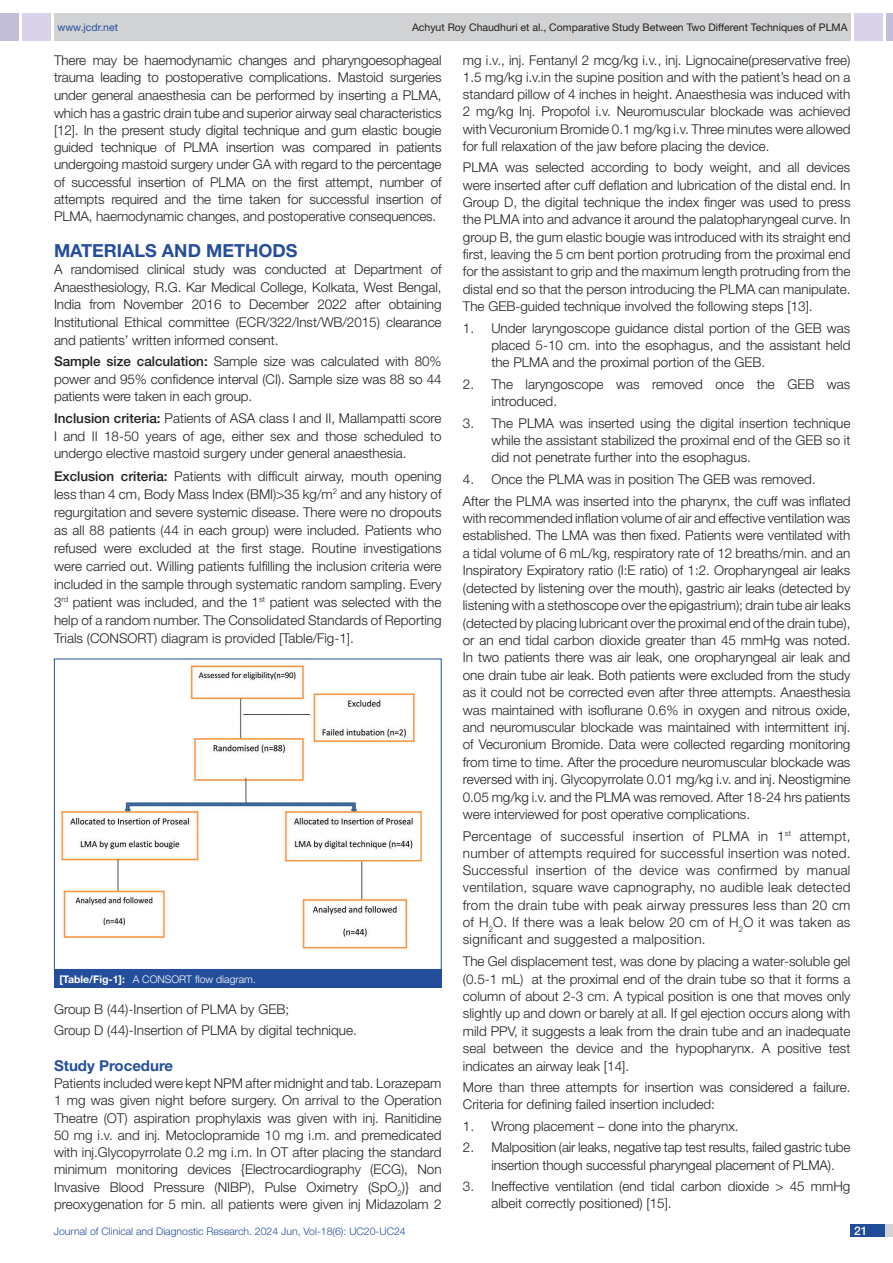
<style>
.page{position:relative;width:893px;height:1263px;background:#fff}
.page>*{position:absolute;margin:0;border:0;box-sizing:border-box;transform-origin:0 0}
.Heading{font:700 18px "Helvetica Neue";color:#244e9b}
.HEAD_2{font:700 15px "Helvetica Neue";color:#244e9b}
.Body_text{font:300 13.5px/17.4px "Helvetica Neue";color:#231f20;text-align:justify}
.NO_TAB{font:300 13.5px/17.2px "Helvetica Neue";color:#231f20}
.t1{font:500 12px "Helvetica Neue";color:#fff}
.t2{font:10.5px "Helvetica Neue";color:#231f20}
.t3{font:300 10.5px "Helvetica Neue";color:#244e9b}
.TABLE_FIG{font:300 10.5px "Helvetica Neue";color:#fff}
.t4{font:10.5px "Helvetica Neue";color:#244e9b}
.s1{font-weight:500}
.s2{font-weight:700}
</style>
<div class="page">
<div style="left:54px;top:13px;width:796px;height:28px;background:#d1d2d4"></div>
<div style="left:0;top:13px;width:19px;height:28px;background:#c2bed7"></div>
<div style="left:22px;top:13px;width:29px;height:28px;background:#d9d2e8"></div>
<div style="left:886px;top:13px;width:7px;height:28px;background:#c2bed7"></div>
<div style="left:854px;top:13px;width:29px;height:28px;background:#d9d2e8"></div>
<div style="left:850px;top:1224px;width:43px;height:13px;background:#d1d2d4"></div>
<div style="left:850px;top:1224px;width:35px;height:13px;background:#214c99"></div>
<img style="left:60px;top:665px;width:364px;height:284px">
<div style="left:54px;top:969px;width:388px;height:19px;background:#244e9b"></div>
<p class="t4" style="left:57px;top:21px;width:62px">www.jcdr.net</p>
<p class="t2" style="left:412px;top:21px;width:437px">Achyut Roy Chaudhuri et al., Comparative Study Between Two Different Techniques of PLMA</p>
<p class="Body_text" style="left:54px;top:51px;width:389px">There may be haemodynamic changes and pharyngoesophageal trauma leading to postoperative complications. Mastoid surgeries under general anaesthesia can be performed by inserting a PLMA, which has a gastric drain tube and superior airway seal characteristics [12]. In the present study digital technique and gum elastic bougie guided technique of PLMA insertion was compared in patients undergoing mastoid surgery under GA with regard to the percentage of successful insertion of PLMA on the first attempt, number of attempts required and the time taken for successful insertion of PLMA, haemodynamic changes, and postoperative consequences.</p>
<p class="Heading" style="left:54px;top:239px;width:245px">MATERIALS AND METHODS</p>
<p class="Body_text" style="left:54px;top:260px;width:389px">A randomised clinical study was conducted at Department of Anaesthesiology, R.G. Kar Medical College, Kolkata, West Bengal, India from November 2016 to December 2022 after obtaining Institutional Ethical committee (ECR/322/Inst/WB/2015) clearance and patients’ written informed consent.</p>
<p class="Body_text" style="left:54px;top:352px;width:389px"><span class="s1">Sample size calculation:</span> Sample size was calculated with 80% power and 95% confidence interval (CI). Sample size was 88 so 44 patients were taken in each group.</p>
<p class="Body_text" style="left:54px;top:409px;width:389px"><span class="s1">Inclusion criteria:</span> Patients of ASA class I and II, Mallampatti score I and II 18-50 years of age, either sex and those scheduled to undergo elective mastoid surgery under general anaesthesia.</p>
<p class="Body_text" style="left:54px;top:466px;width:389px;line-height:18px"><span class="s1">Exclusion criteria:</span> Patients with difficult airway, mouth opening less than 4 cm, Body Mass Index (BMI)&gt;35 kg/m<sup>2</sup> and any history of regurgitation and severe systemic disease. There were no dropouts as all 88 patients (44 in each group) were included. Patients who refused were excluded at the first stage. Routine investigations were carried out. Willing patients fulfilling the inclusion criteria were included in the sample through systematic random sampling. Every 3<sup>rd</sup> patient was included, and the 1<sup>st</sup> patient was selected with the help of a random number. The Consolidated Standards of Reporting Trials (CONSORT) diagram is provided [Table/Fig-1].</p>
<p class="TABLE_FIG" style="left:59px;top:973px;width:198px"><span class="s2">[Table/Fig-1]:</span> A CONSORT flow diagram.</p>
<p class="Body_text" style="left:54px;top:1000px;width:237px">Group B (44)-Insertion of PLMA by GEB;</p>
<p class="Body_text" style="left:54px;top:1021px;width:304px">Group D (44)-Insertion of PLMA by digital technique.</p>
<p class="HEAD_2" style="left:54px;top:1056px;width:121px">Study Procedure</p>
<p class="Body_text" style="left:54px;top:1074px;width:389px">Patients included were kept NPM after midnight and tab. Lorazepam 1 mg was given night before surgery. On arrival to the Operation Theatre (OT) aspiration prophylaxis was given with inj. Ranitidine 50 mg i.v. and inj. Metoclopramide 10 mg i.m. and premedicated with inj.Glycopyrrolate 0.2 mg i.m. In OT after placing the standard minimum monitoring devices {Electrocardiography (ECG), Non Invasive Blood Pressure (NIBP), Pulse Oximetry (SpO<sub>2</sub>)} and preoxygenation for 5 min. all patients were given inj Midazolam 2</p>
<p class="Body_text" style="left:463px;top:51px;width:389px">mg i.v., inj. Fentanyl 2 mcg/kg i.v., inj. Lignocaine(preservative free)<br>1.5 mg/kg i.v.in the supine position and with the patient’s head on a standard pillow of 4 inches in height. Anaesthesia was induced with 2 mg/kg Inj. Propofol i.v. Neuromuscular blockade was achieved with Vecuronium Bromide 0.1 mg/kg i.v. Three minutes were allowed for full relaxation of the jaw before placing the device.</p>
<p class="Body_text" style="left:463px;top:159px;width:389px">PLMA was selected according to body weight, and all devices were inserted after cuff deflation and lubrication of the distal end. In Group D, the digital technique the index finger was used to press the PLMA into and advance it around the palatopharyngeal curve. In group B, the gum elastic bougie was introduced with its straight end first, leaving the 5 cm bent portion protruding from the proximal end for the assistant to grip and the maximum length protruding from the distal end so that the person introducing the PLMA can manipulate.<br>The GEB-guided technique involved the following steps [13].</p>
<p class="NO_TAB" style="left:491px;top:319px;width:361px;text-align:justify;text-indent:-29px">1. Under laryngoscope guidance distal portion of the GEB was placed 5-10 cm. into the esophagus, and the assistant held the PLMA and the proximal portion of the GEB.</p>
<p class="NO_TAB" style="left:491px;top:375px;width:361px;text-indent:-29px">2. The laryngoscope was removed once the GEB was introduced.</p>
<p class="NO_TAB" style="left:491px;top:414px;width:361px;text-align:justify;text-indent:-29px">3. The PLMA was inserted using the digital insertion technique while the assistant stabilized the proximal end of the GEB so it did not penetrate further into the esophagus.</p>
<p class="NO_TAB" style="left:463px;top:470px;width:354px">4. Once the PLMA was in position The GEB was removed.</p>
<p class="Body_text" style="left:463px;top:492px;width:389px">After the PLMA was inserted into the pharynx, the cuff was inflated with recommended inflation volume of air and effective ventilation was established. The LMA was then fixed. Patients were ventilated with a tidal volume of 6 mL/kg, respiratory rate of 12 breaths/min. and an Inspiratory Expiratory ratio (I:E ratio) of 1:2. Oropharyngeal air leaks (detected by listening over the mouth), gastric air leaks (detected by listening with a stethoscope over the epigastrium); drain tube air leaks (detected by placing lubricant over the proximal end of the drain tube), or an end tidal carbon dioxide greater than 45 mmHg was noted.<br>In two patients there was air leak, one oropharyngeal air leak and one drain tube air leak. Both patients were excluded from the study as it could not be corrected even after three attempts. Anaesthesia was maintained with isoflurane 0.6% in oxygen and nitrous oxide, and neuromuscular blockade was maintained with intermittent inj. of Vecuronium Bromide. Data were collected regarding monitoring from time to time. After the procedure neuromuscular blockade was reversed with inj. Glycopyrrolate 0.01 mg/kg i.v. and inj. Neostigmine 0.05 mg/kg i.v. and the PLMA was removed. After 18-24 hrs patients were interviewed for post operative complications.</p>
<p class="Body_text" style="left:463px;top:827px;width:389px">Percentage of successful insertion of PLMA in 1<sup>st</sup> attempt, number of attempts required for successful insertion was noted.<br>Successful insertion of the device was confirmed by manual ventilation, square wave capnography, no audible leak detected from the drain tube with peak airway pressures less than 20 cm of H<sub>2</sub>O. If there was a leak below 20 cm of H<sub>2</sub>O it was taken as significant and suggested a malposition.</p>
<p class="Body_text" style="left:463px;top:952px;width:389px">The Gel displacement test, was done by placing a water-soluble gel (0.5-1 mL) at the proximal end of the drain tube so that it forms a column of about 2-3 cm. A typical position is one that moves only slightly up and down or barely at all. If gel ejection occurs along with mild PPV, it suggests a leak from the drain tube and an inadequate seal between the device and the hypopharynx. A positive test indicates an airway leak [14].</p>
<p class="Body_text" style="left:463px;top:1078px;width:389px">More than three attempts for insertion was considered a failure.<br>Criteria for defining failed insertion included:</p>
<p class="NO_TAB" style="left:463px;top:1117px;width:277px">1. Wrong placement – done into the pharynx.</p>
<p class="NO_TAB" style="left:491px;top:1139px;width:361px;text-indent:-29px">2. Malposition (air leaks, negative tap test results, failed gastric tube insertion though successful pharyngeal placement of PLMA).</p>
<p class="NO_TAB" style="left:491px;top:1177px;width:361px;text-indent:-29px">3. Ineffective ventilation (end tidal carbon dioxide &gt; 45 mmHg albeit correctly positioned) [15].</p>
<p class="t3" style="left:54px;top:1225px;width:353px">Journal of Clinical and Diagnostic Research. 2024 Jun, Vol-18(6): UC20-UC24</p>
<p class="t1" style="left:854px;top:1223px;width:15px">21</p>
</div>
